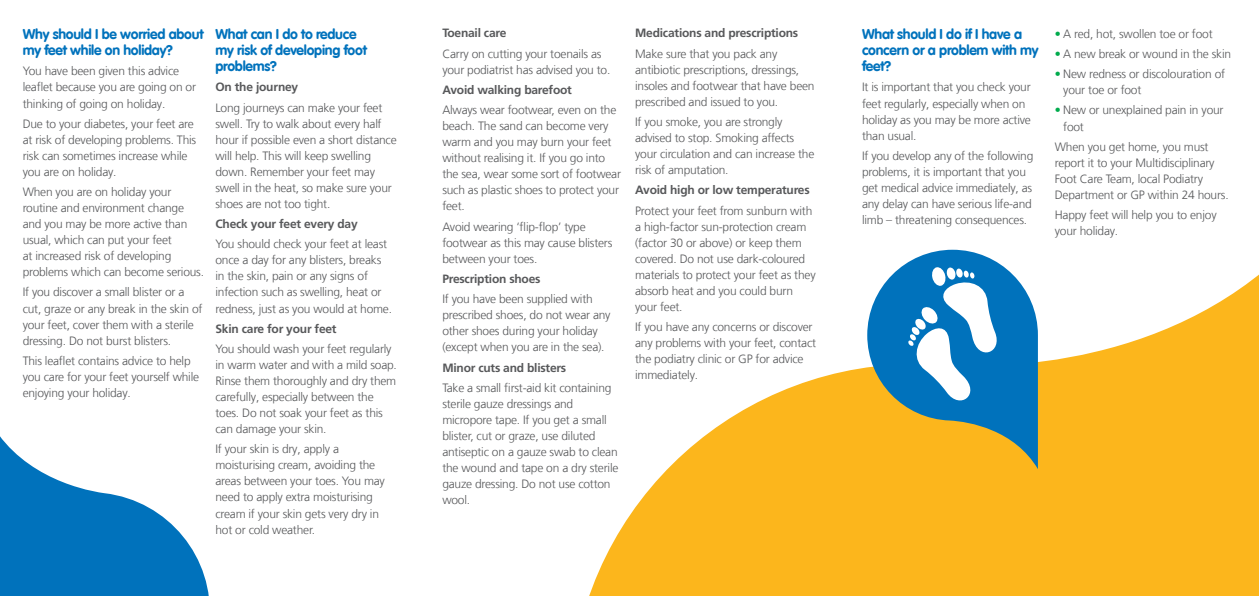
<style>
.page{position:relative;width:1259px;height:596px;background:#fff}
.page>*{position:absolute;margin:0;border:0;box-sizing:border-box;transform-origin:0 0}
.t1{font:700 14px/16px "VAG Rounded LT Com";letter-spacing:-.02em;color:#0072bc}
.Body{font:300 12px/16px "Frutiger LT Com";letter-spacing:-.02em;color:#57585a}
.Body-2{font:700 12px "Frutiger LT Com";letter-spacing:-.02em;color:#57585a}
.s1{font-family:"VAG Rounded LT Com";font-weight:100;color:#00ab4d}
</style>
<div class="page">
<svg style="left:589px;top:274px;width:670px;height:321px;fill:#fcb61c"></svg>
<svg style="left:0;top:436px;width:209px;height:159px;fill:#0072bc"></svg>
<svg style="left:867px;top:249px;width:171px;height:220px;background:#7d9e8c"></svg>
<svg style="left:908px;top:266px;width:95px;height:144px"></svg>
<p class="t1" style="left:23px;top:26px;width:182px">Why should I be worried about my feet while on holiday?</p>
<p class="Body" style="left:23px;top:63px;width:175px">You have been given this advice leaflet because you are going on or thinking of going on holiday.</p>
<p class="Body" style="left:23px;top:115px;width:175px">Due to your diabetes, your feet are at risk of developing problems. This risk can sometimes increase while you are on holiday.</p>
<p class="Body" style="left:23px;top:184px;width:183px">When you are on holiday your routine and environment change and you may be more active than usual, which can put your feet<br>at increased risk of developing problems which can become serious.</p>
<p class="Body" style="left:23px;top:284px;width:181px">If you discover a small blister or a cut, graze or any break in the skin of your feet, cover them with a sterile dressing. Do not burst blisters.</p>
<p class="Body" style="left:23px;top:352px;width:178px">This leaflet contains advice to help you care for your feet yourself while enjoying your holiday.</p>
<p class="t1" style="left:215px;top:26px;width:153px">What can I do to reduce my risk of developing foot problems?</p>
<p class="Body-2" style="left:215px;top:80px;width:84px">On the journey</p>
<p class="Body" style="left:215px;top:99px;width:183px">Long journeys can make your feet swell. Try to walk about every half hour if possible even a short distance will help. This will keep swelling down. Remember your feet may swell in the heat, so make sure your shoes are not too tight.</p>
<p class="Body-2" style="left:215px;top:216px;width:144px">Check your feet every day</p>
<p class="Body" style="left:215px;top:236px;width:178px">You should check your feet at least once a day for any blisters, breaks in the skin, pain or any signs of infection such as swelling, heat or redness, just as you would at home.</p>
<p class="Body-2" style="left:215px;top:321px;width:123px">Skin care for your feet</p>
<p class="Body" style="left:215px;top:340px;width:183px">You should wash your feet regularly in warm water and with a mild soap.<br>Rinse them thoroughly and dry them carefully, especially between the toes. Do not soak your feet as this can damage your skin.</p>
<p class="Body" style="left:215px;top:441px;width:171px">If your skin is dry, apply a moisturising cream, avoiding the areas between your toes. You may need to apply extra moisturising cream if your skin gets very dry in hot or cold weather.</p>
<p class="Body-2" style="left:442px;top:26px;width:66px">Toenail care</p>
<p class="Body" style="left:442px;top:45px;width:170px">Carry on cutting your toenails as your podiatrist has advised you to.</p>
<p class="Body-2" style="left:442px;top:82px;width:131px">Avoid walking barefoot</p>
<p class="Body" style="left:442px;top:102px;width:180px">Always wear footwear, even on the beach. The sand can become very warm and you may burn your feet without realising it. If you go into the sea, wear some sort of footwear such as plastic shoes to protect your feet.</p>
<p class="Body" style="left:442px;top:218px;width:171px">Avoid wearing ‘flip-flop’ type footwear as this may cause blisters between your toes.</p>
<p class="Body-2" style="left:442px;top:271px;width:100px">Prescription shoes</p>
<p class="Body" style="left:442px;top:291px;width:170px">If you have been supplied with prescribed shoes, do not wear any other shoes during your holiday (except when you are in the sea).</p>
<p class="Body-2" style="left:442px;top:360px;width:125px">Minor cuts and blisters</p>
<p class="Body" style="left:442px;top:379px;width:178px">Take a small first-aid kit containing sterile gauze dressings and micropore tape. If you get a small blister, cut or graze, use diluted antiseptic on a gauze swab to clean the wound and tape on a dry sterile gauze dressing. Do not use cotton wool.</p>
<p class="Body-2" style="left:635px;top:26px;width:165px">Medications and prescriptions</p>
<p class="Body" style="left:635px;top:45px;width:181px">Make sure that you pack any antibiotic prescriptions, dressings, insoles and footwear that have been prescribed and issued to you.</p>
<p class="Body" style="left:635px;top:114px;width:181px">If you smoke, you are strongly advised to stop. Smoking affects your circulation and can increase the risk of amputation.</p>
<p class="Body-2" style="left:635px;top:183px;width:176px">Avoid high or low temperatures</p>
<p class="Body" style="left:635px;top:202px;width:182px">Protect your feet from sunburn with a high-factor sun-protection cream (factor 30 or above) or keep them covered. Do not use dark-coloured materials to protect your feet as they absorb heat and you could burn your feet.</p>
<p class="Body" style="left:635px;top:318px;width:182px">If you have any concerns or discover any problems with your feet, contact the podiatry clinic or GP for advice immediately.</p>
<p class="t1" style="left:862px;top:26px;width:178px">What should I do if I have a concern or a problem with my feet?</p>
<p class="Body" style="left:862px;top:79px;width:170px">It is important that you check your feet regularly, especially when on holiday as you may be more active than usual.</p>
<p class="Body" style="left:862px;top:147px;width:173px">If you develop any of the following problems, it is important that you get medical advice immediately, as any delay can have serious life-and limb – threatening consequences.</p>
<p class="Body" style="left:1054px;top:25px;width:159px"><span class="s1">•</span> A red, hot, swollen toe or foot</p>
<p class="Body" style="left:1054px;top:46px;width:178px"><span class="s1">•</span> A new break or wound in the skin</p>
<p class="Body" style="left:1063px;top:66px;width:163px;text-indent:-8px"><span class="s1">•</span> New redness or discolouration of your toe or foot</p>
<p class="Body" style="left:1063px;top:102px;width:162px;text-indent:-8px"><span class="s1">•</span> New or unexplained pain in your foot</p>
<p class="Body" style="left:1054px;top:138px;width:175px">When you get home, you must report it to your Multidisciplinary<br>Foot Care Team, local Podiatry<br>Department or GP within 24 hours.</p>
<p class="Body" style="left:1054px;top:207px;width:163px">Happy feet will help you to enjoy your holiday.</p>
</div>
